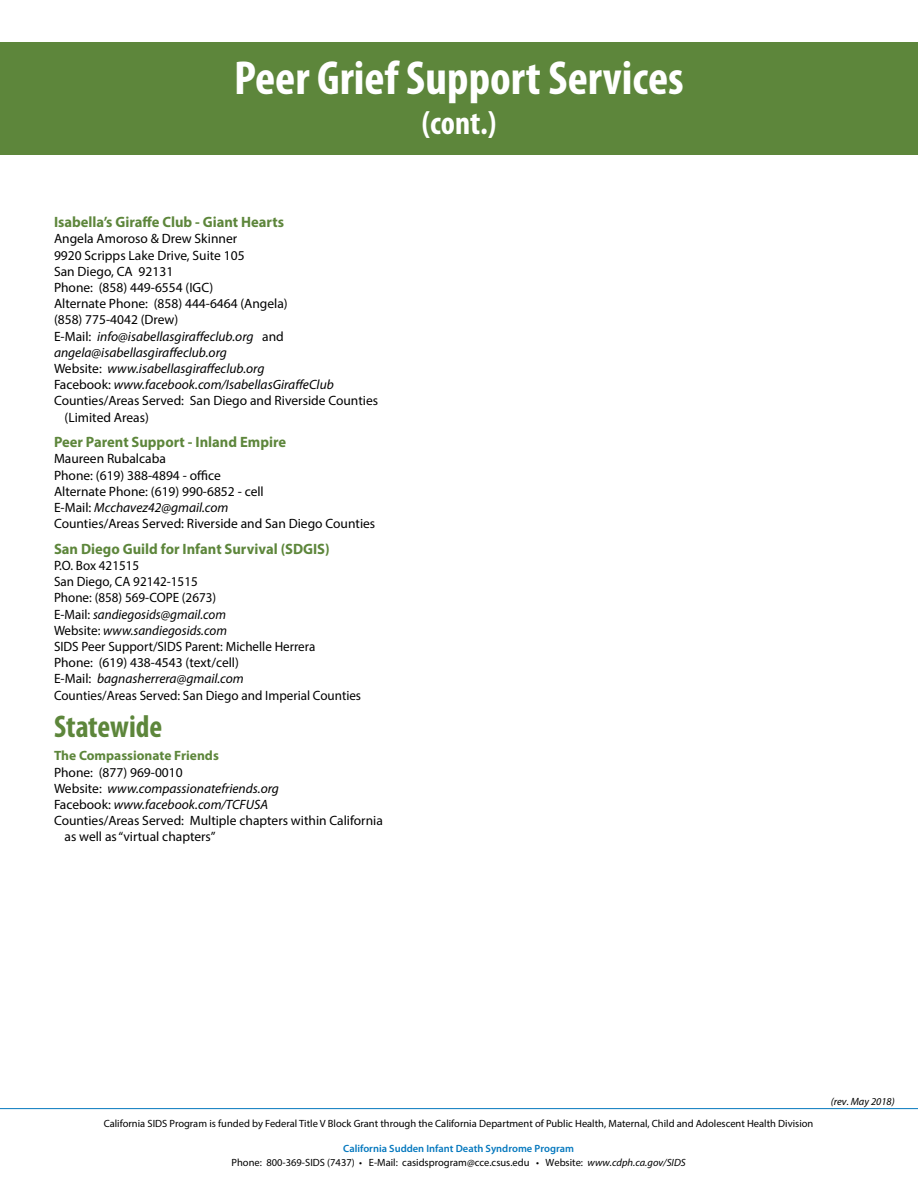
<style>
.page{position:relative;width:918px;height:1188px;background:#fff}
.page>*{position:absolute;margin:0;border:0;box-sizing:border-box;transform-origin:0 0}
.t1{font:700 condensed 48px "Myriad Pro";color:#fff}
.t2{font:700 condensed 33px "Myriad Pro";color:#fff}
.t3{font:700 condensed 31.5px "Myriad Pro";color:#5d863b}
.t4{font:700 15px "Myriad Pro";color:#5d863b}
.t5{font:13.5px/16.2px "Myriad Pro";color:#000}
.t6{font:italic 13.5px "Myriad Pro";color:#000}
.t7{font:700 13.5px "Myriad Pro";color:#5d863b}
.t8{font:10.5px/14px "Myriad Pro";color:#000;text-align:center}
.t9{font:italic 10.5px "Myriad Pro";color:#000}
.s1{font-style:normal}
.s2{font-style:italic}
.s3{font-weight:600;color:#0578be}
</style>
<div class="page">
<div style="left:0;top:42px;width:918px;height:112px;background:#5d863b"></div>
<hr style="left:0;top:1108px;width:918px;height:1px;background:#0578be">
<p class="t1" style="left:234px;top:48px;width:451px">Peer Grief Support Services</p>
<p class="t2" style="left:422px;top:103px;width:76px">(cont.)</p>
<p class="t4" style="left:54px;top:212px;width:232px">Isabella’s Giraffe Club - Giant Hearts</p>
<p class="t5" style="left:54px;top:231px;width:185px">Angela Amoroso &amp; Drew Skinner</p>
<p class="t5" style="left:54px;top:247px;width:192px">9920 Scripps Lake Drive, Suite 105</p>
<p class="t5" style="left:54px;top:263px;width:121px">San Diego, CA 92131</p>
<p class="t5" style="left:54px;top:279px;width:161px">Phone: (858) 449-6554 (IGC)</p>
<p class="t5" style="left:54px;top:295px;width:235px">Alternate Phone: (858) 444-6464 (Angela)</p>
<p class="t5" style="left:54px;top:312px;width:126px">(858) 775-4042 (Drew)</p>
<p class="t6" style="left:54px;top:328px;width:231px"><span class="s1">E-Mail:</span> info@isabellasgiraffeclub.org <span class="s1">and</span></p>
<p class="t6" style="left:54px;top:344px;width:174px">angela@isabellasgiraffeclub.org</p>
<p class="t6" style="left:54px;top:360px;width:212px"><span class="s1">Website:</span> www.isabellasgiraffeclub.org</p>
<p class="t6" style="left:54px;top:376px;width:281px"><span class="s1">Facebook:</span> www.facebook.com/IsabellasGiraffeClub</p>
<p class="t5" style="left:54px;top:393px;width:326px">Counties/Areas Served: San Diego and Riverside Counties</p>
<p class="t5" style="left:65px;top:409px;width:86px">(Limited Areas)</p>
<h2 class="t4" style="left:54px;top:432px;width:234px">Peer Parent Support - Inland Empire</h2>
<p class="t5" style="left:54px;top:451px;width:323px">Maureen Rubalcaba<br>Phone: (619) 388-4894 - office<br>Alternate Phone: (619) 990-6852 - cell<br>E-Mail: <span class="s2">Mcchavez42@gmail.com<br></span>Counties/Areas Served: Riverside and San Diego Counties</p>
<h2 class="t4" style="left:54px;top:539px;width:277px">San Diego Guild for Infant Survival (SDGIS)</h2>
<p class="t5" style="left:54px;top:557px;width:309px">P.O. Box 421515<br>San Diego, CA 92142-1515<br>Phone: (858) 569-COPE (2673)<br>E-Mail: <span class="s2">sandiegosids@gmail.com<br></span>Website: <span class="s2">www.sandiegosids.com<br></span>SIDS Peer Support/SIDS Parent: Michelle Herrera<br>Phone: (619) 438-4543 (text/cell)<br>E-Mail: <span class="s2">bagnasherrera@gmail.com<br></span>Counties/Areas Served: San Diego and Imperial Counties</p>
<h1 class="t3" style="left:54px;top:707px;width:110px">Statewide</h1>
<h2 class="t7" style="left:54px;top:747px;width:166px">The Compassionate Friends</h2>
<p class="t5" style="left:54px;top:764px;width:130px">Phone: (877) 969-0010</p>
<p class="t6" style="left:54px;top:780px;width:227px"><span class="s1">Website:</span> www.compassionatefriends.org</p>
<p class="t6" style="left:54px;top:796px;width:216px"><span class="s1">Facebook:</span> www.facebook.com/TCFUSA</p>
<p class="t5" style="left:54px;top:812px;width:330px">Counties/Areas Served: Multiple chapters within California</p>
<p class="t5" style="left:65px;top:828px;width:152px">as well as “virtual chapters”</p>
<p class="t8" style="left:104px;top:1117px;width:711px">California SIDS Program is funded by Federal Title V Block Grant through the California Department of Public Health, Maternal, Child and Adolescent Health Division</p>
<p class="t8" style="left:232px;top:1142px;width:456px"><span class="s3">California Sudden Infant Death Syndrome Program<br></span>Phone: 800-369-SIDS (7437) • E-Mail: casidsprogram@cce.csus.edu • Website: <span class="s2">www.cdph.ca.gov/SIDS</span></p>
<p class="t9" style="left:831px;top:1095px;width:65px">(rev. May 2018)</p>
</div>
